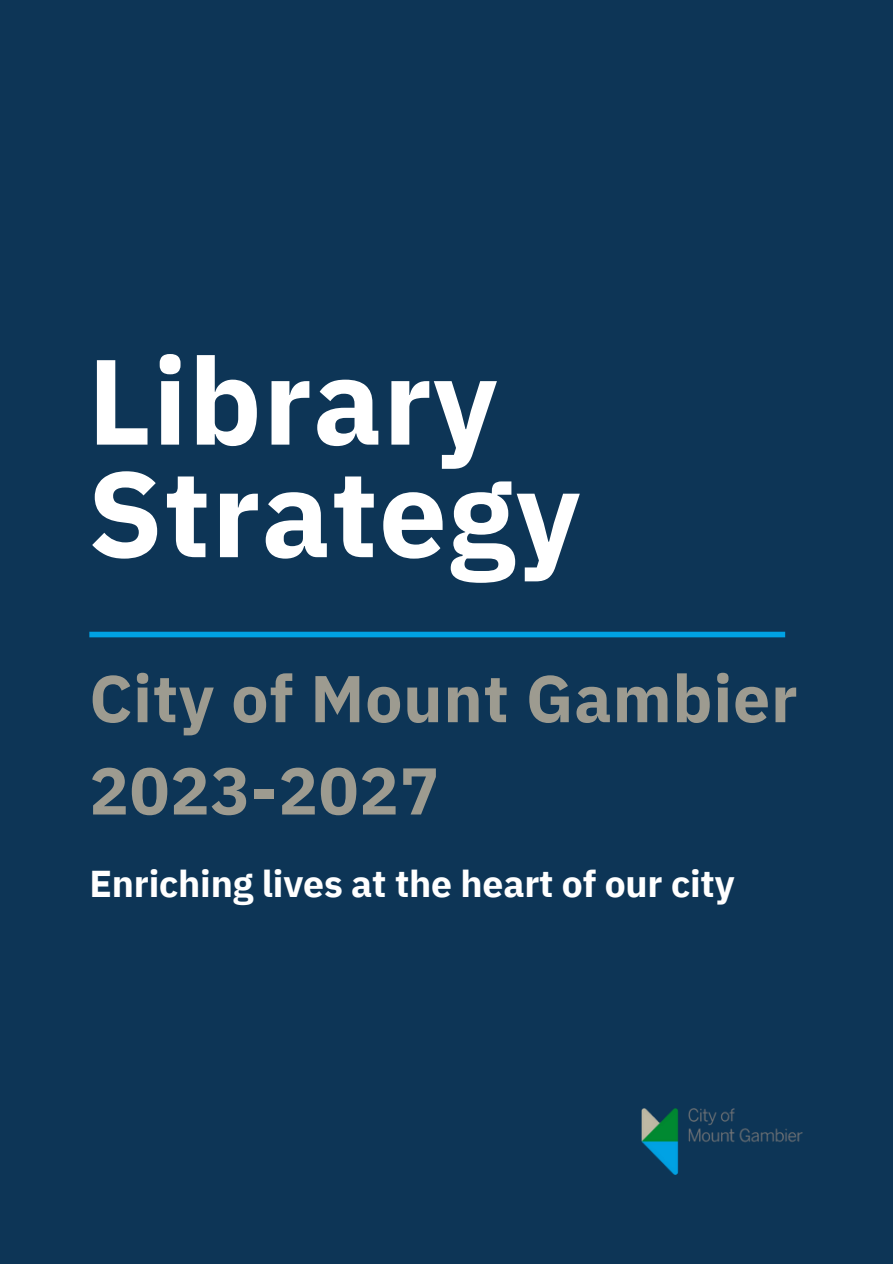
<style>
.page{position:relative;width:893px;height:1264px;background:#fff}
.page>*{position:absolute;margin:0;border:0;box-sizing:border-box;transform-origin:0 0}
.t1{font:700 120.9px/112.5px "IBM Plex Sans";letter-spacing:.01em;color:#fff}
.t2{font:700 66px/92.2px "IBM Plex Sans";letter-spacing:.01em;color:#9d9b90}
.t3{font:700 37.2px "IBM Plex Sans";letter-spacing:-.005em;color:#fff}
</style>
<div class="page">
<div style="left:0;top:0;width:892px;height:1263px;background:#0d3556"></div>
<div style="left:89px;top:631px;width:696px;height:6px;background:#00a2e4"></div>
<img style="left:641px;top:1108px;width:162px;height:65px">
<p class="t1" style="left:88px;top:343px;width:494px">Library<br>Strategy</p>
<h2 class="t2" style="left:89px;top:651px;width:709px">City of Mount Gambier<br>2023-2027</h2>
<p class="t3" style="left:89px;top:858px;width:646px">Enriching lives at the heart of our city</p>
</div>
